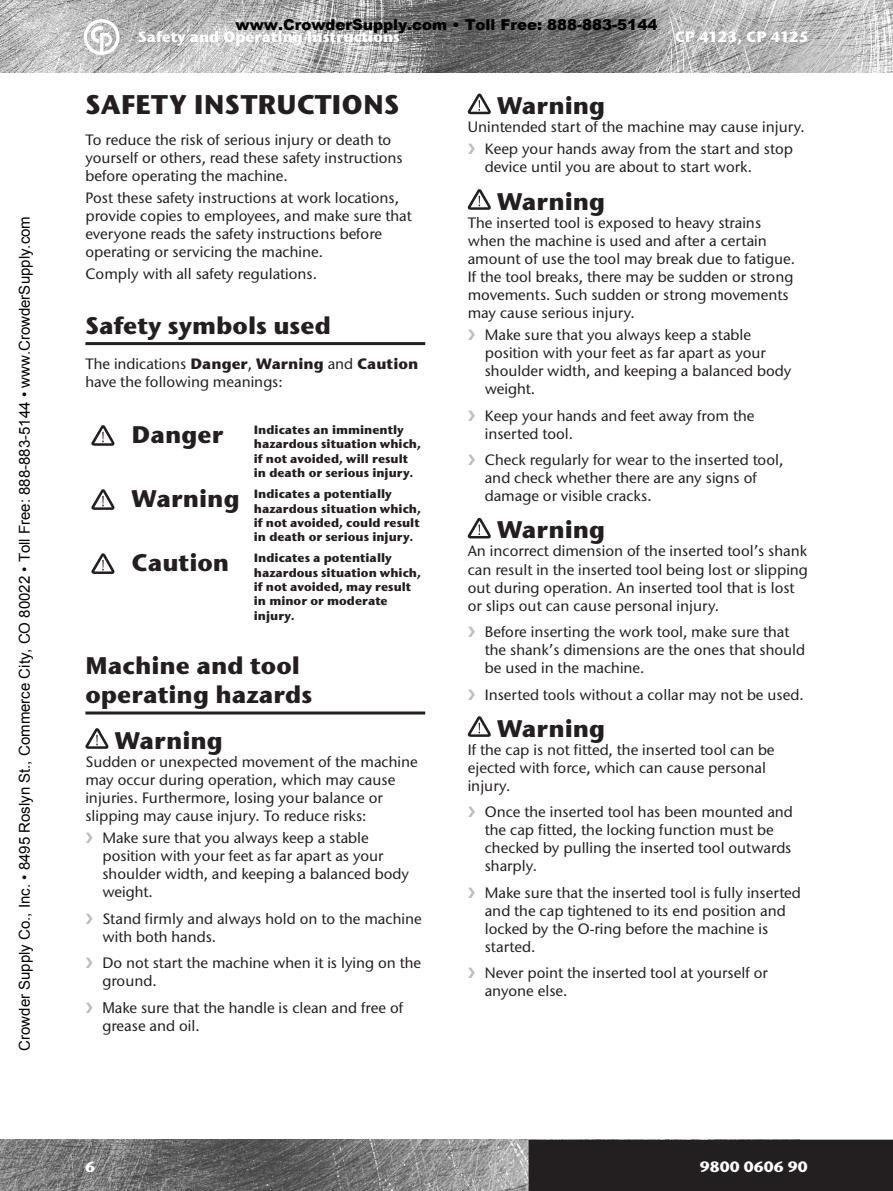
<style>
.page{position:relative;width:893px;height:1191px;background:#fff}
.page>*{position:absolute;margin:0;border:0;box-sizing:border-box;transform-origin:0 0}
.t1{font:700 27px "Stone Sans ITC";color:#231f20}
.t2{font:700 24px/28.8px "Stone Sans ITC";color:#231f20}
.t3{font:500 15px/18px "Stone Sans ITC";color:#231f20}
.t4{font:15px "Arial";color:#000}
.t5{font:900 15px "Arial";color:#000}
.t6{font:700 15px "Stone Sans ITC";color:#fff}
.t7{font:700 15px "Stone Sans ITC";letter-spacing:-.025em;color:#fff}
.t8{font:700 12px/14.4px "Stone Sans ITC";color:#231f20}
.s1{font-weight:700}
.s2{font-size:24px}
.s3{font-family:"Arial";font-weight:400}
</style>
<div class="page">
<img style="left:0;top:0;width:893px;height:72px">
<img style="left:0;top:1140px;width:529px;height:51px">
<svg style="left:84px;top:19px;width:36px;height:36px"></svg>
<div style="left:529px;top:1140px;width:364px;height:51px;background:#231f20"></div>
<hr style="left:85px;top:342px;width:340px;height:3px;background:#231f20">
<hr style="left:85px;top:711px;width:340px;height:3px;background:#231f20">
<svg style="left:91px;top:425px;width:23px;height:21px"></svg>
<svg style="left:91px;top:489px;width:23px;height:21px"></svg>
<svg style="left:91px;top:553px;width:23px;height:21px"></svg>
<svg style="left:85px;top:728px;width:23px;height:21px"></svg>
<svg style="left:468px;top:94px;width:23px;height:20px"></svg>
<svg style="left:468px;top:189px;width:23px;height:21px"></svg>
<svg style="left:468px;top:518px;width:23px;height:20px"></svg>
<svg style="left:468px;top:716px;width:23px;height:21px"></svg>
<p class="t4" style="left:15px;top:1050px;width:836px;rotate:-90deg">Crowder Supply Co., Inc. • 8495 Roslyn St., Commerce City, CO 80022 • Toll Free: 888-883-5144 • www.CrowderSupply.com</p>
<p class="t5" style="left:236px;top:13px;width:423px">www.CrowderSupply.com • Toll Free: 888-883-5144</p>
<p class="t6" style="left:138px;top:27px;width:263px">Safety and Operating I nstructions</p>
<p class="t7" style="left:675px;top:27px;width:136px">CP 4123, CP 4125</p>
<h1 class="t1" style="left:85px;top:87px;width:316px">SAFETY I NSTRU CTI ONS</h1>
<p class="t3" style="left:85px;top:130px;width:319px">To reduce the risk of serious injury or death to yourself or others, read these safety instructions before operating the machine.</p>
<p class="t3" style="left:85px;top:189px;width:328px">Post these safety instructions at work locations, provide copies to employees, and make sure that everyone reads the safety instructions before operating or servicing the machine.</p>
<p class="t3" style="left:85px;top:265px;width:233px">Comply with all safety regulations.</p>
<h2 class="t2" style="left:85px;top:310px;width:247px">Safety symbols used</h2>
<p class="t3" style="left:85px;top:354px;width:334px">The indications <span class="s1">Danger</span>, <span class="s1">Warning</span> and <span class="s1">Caution </span>have the following meanings:</p>
<h2 class="t2" style="left:132px;top:419px;width:94px">Danger</h2>
<p class="t8" style="left:254px;top:422px;width:169px">I ndicates an imminently hazardous situation which, if not avoided, will result in death or serious injury.</p>
<p class="t8" style="left:254px;top:486px;width:169px;text-indent:-122px"><span class="s2">Warning</span> I ndicates a potentially hazardous situation which, if not avoided, could result in death or serious injury.</p>
<p class="t8" style="left:254px;top:550px;width:169px;text-indent:-122px"><span class="s2">Caution</span> I ndicates a potentially hazardous situation which, if not avoided, may result in minor or moderate injury.</p>
<h2 class="t2" style="left:85px;top:651px;width:228px">Machine and tool operating hazards</h2>
<h2 class="t2" style="left:115px;top:725px;width:110px">Warning</h2>
<p class="t3" style="left:85px;top:752px;width:334px">Sudden or unexpected movement of the machine may occur during operation, which may cause injuries. Furthermore, losing your balance or slipping may cause injury. To reduce risks:</p>
<p class="t3" style="left:102px;top:828px;width:308px">Make sure that you always keep a stable position with your feet as far apart as your shoulder width, and keeping a balanced body weight.</p>
<p class="t3" style="left:102px;top:909px;width:321px">Stand firmly and always hold on to the machine with both hands.</p>
<p class="t3" style="left:102px;top:953px;width:320px">Do not start the machine when it is lying on the ground.</p>
<p class="t3" style="left:102px;top:998px;width:302px"><span class="s3">M</span>ake sure that the handle is clean and free of grease and oil.</p>
<h2 class="t2" style="left:497px;top:91px;width:110px">Warning</h2>
<p class="t3" style="left:468px;top:116px;width:339px;line-height:22.2px;text-align:center">Unintended start of the machine may cause injury.<br>Keep your hands away from the start and stop</p>
<p class="t3" style="left:485px;top:158px;width:269px">device until you are about to start work.</p>
<h2 class="t2" style="left:497px;top:186px;width:110px">Warning</h2>
<p class="t3" style="left:468px;top:213px;width:329px">The inserted tool is exposed to heavy strains when the machine is used and after a certain amount of use the tool may break due to fatigue.<br>If the tool breaks, there may be sudden or strong movements. Such sudden or strong movements may cause serious injury.</p>
<p class="t3" style="left:485px;top:326px;width:308px">Make sure that you always keep a stable position with your feet as far apart as your shoulder width, and keeping a balanced body weight.</p>
<p class="t3" style="left:485px;top:406px;width:271px">Keep your hands and feet away from the inserted tool.</p>
<p class="t3" style="left:485px;top:451px;width:300px">Check regularly for wear to the inserted tool, and check whether there are any signs of damage or visible cracks.</p>
<h2 class="t2" style="left:497px;top:515px;width:110px">Warning</h2>
<p class="t3" style="left:468px;top:542px;width:342px">An incorrect dimension of the inserted tool’s shank can result in the inserted tool being lost or slipping out during operation. An inserted tool that is lost or slips out can cause personal injury.</p>
<p class="t3" style="left:485px;top:622px;width:322px">Before inserting the work tool, make sure that the shank’s dimensions are the ones that should be used in the machine.</p>
<p class="t3" style="left:485px;top:685px;width:320px">Inserted tools without a collar may not be used.</p>
<h2 class="t2" style="left:497px;top:713px;width:110px">Warning</h2>
<p class="t3" style="left:468px;top:740px;width:308px">If the cap is not fitted, the inserted tool can be ejected with force, which can cause personal injury.</p>
<p class="t3" style="left:485px;top:803px;width:310px">Once the inserted tool has been mounted and the cap fitted, the locking function must be checked by pulling the inserted tool outwards sharply.</p>
<p class="t3" style="left:485px;top:883px;width:318px">Make sure that the inserted tool is fully inserted and the cap tightened to its end position and locked by the O-ring before the machine is started.</p>
<p class="t3" style="left:485px;top:964px;width:285px">Never point the inserted tool at yourself or anyone else.</p>
<p class="t6" style="left:700px;top:1157px;width:110px">9800 0606 90</p>
</div>
